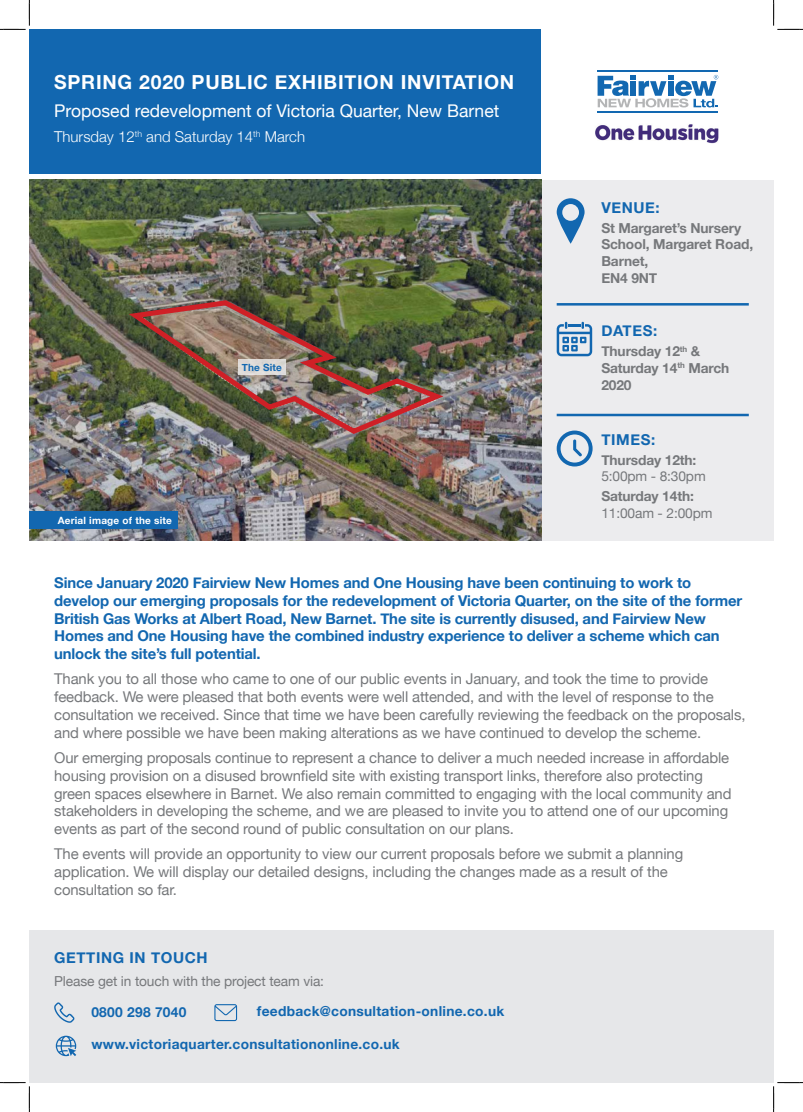
<style>
.page{position:relative;width:803px;height:1112px;background:#fff}
.page>*{position:absolute;margin:0;border:0;box-sizing:border-box;transform-origin:0 0}
.t1{font:700 19.38px "Helvetica Neue";letter-spacing:.04em;color:#fff}
.t2{font:17.5px "Helvetica Neue";color:#fff}
.Body{font:700 15px "Helvetica Neue";letter-spacing:.04em;color:#1267b0}
.t3{font:300 15px "Helvetica Neue";color:#fff}
.Body-2{font:14.88px/17.9px "Helvetica Neue";letter-spacing:-.01em;color:#76787b}
.Body-3{font:700 14.88px/17.9px "Helvetica Neue";letter-spacing:-.01em;color:#1267b0}
.Body-4{font:700 13.75px/16.5px "Helvetica Neue";letter-spacing:-.01em;color:#76787b}
.Body-5{font:700 13.75px "Helvetica Neue";letter-spacing:.02em;color:#1267b0}
.Body-6{font:13.75px/16.5px "Helvetica Neue";letter-spacing:-.01em;color:#76787b}
.t4{font:700 10px "Helvetica Neue";letter-spacing:.02em;color:#fff}
.t5{font:700 10px "Helvetica Neue";letter-spacing:.02em;color:#1267b0}
.s1{font-weight:400}
.s2{font-weight:700}
</style>
<div class="page">
<div style="left:511px;top:180px;width:262px;height:360px;background:#ececee"></div>
<img style="left:29px;top:180px;width:512px;height:360px">
<svg style="left:557px;top:198px;width:27px;height:46px"></svg>
<svg style="left:557px;top:322px;width:35px;height:34px"></svg>
<svg style="left:557px;top:430px;width:36px;height:36px"></svg>
<div style="left:29px;top:29px;width:512px;height:145px;background:#1267b0"></div>
<div style="left:29px;top:930px;width:744px;height:152px;background:#e6e7e9"></div>
<svg style="left:54px;top:1002px;width:20px;height:20px"></svg>
<svg style="left:214px;top:1004px;width:23px;height:16px"></svg>
<hr style="left:557px;top:303px;width:192px;height:2px;background:#1267b0">
<hr style="left:597px;top:111px;width:121px;height:2px;background:#1268b1">
<hr style="left:597px;top:70px;width:121px;height:2px;background:#1268b1">
<svg style="left:597px;top:75px;width:121px;height:32px"></svg>
<hr style="left:557px;top:413px;width:192px;height:3px;background:#1267b0">
<svg style="left:56px;top:1035px;width:20px;height:20px"></svg>
<img style="left:129px;top:297px;width:321px;height:139px">
<div style="left:54px;top:510px;width:123px;height:18px;background:#1267b0"></div>
<div style="left:29px;top:510px;width:28px;height:18px;background:#1267b0"></div>
<img style="left:595px;top:124px;width:123px;height:19px">
<svg style="left:0;top:0;width:30px;height:30px"></svg>
<svg style="left:0;top:1082px;width:30px;height:29px"></svg>
<svg style="left:773px;top:0;width:30px;height:30px"></svg>
<svg style="left:773px;top:1081px;width:30px;height:30px"></svg>
<p class="t1" style="left:54px;top:67px;width:462px">SPRING 2020 PUBLIC EXHIBITION INVITATION</p>
<p class="t2" style="left:54px;top:98px;width:447px">Proposed redevelopment of Victoria Quarter, New Barnet</p>
<p class="t3" style="left:54px;top:124px;width:252px">Thursday 12<sup>th</sup> and Saturday 14<sup>th</sup> March</p>
<p class="t4" style="left:58px;top:512px;width:116px">Aerial image of the site</p>
<p class="t5" style="left:242px;top:359px;width:42px">The Site</p>
<p class="Body" style="left:601px;top:196px;width:60px">VENUE:</p>
<p class="Body-4" style="left:601px;top:220px;width:153px">St Margaret’s Nursery<br>School, Margaret Road,<br>Barnet,<br>EN4 9NT</p>
<p class="Body" style="left:601px;top:319px;width:57px">DATES:</p>
<p class="Body-4" style="left:601px;top:343px;width:130px">Thursday 12<sup>th</sup> &amp;<br>Saturday 14<sup>th</sup> March<br>2020</p>
<p class="Body" style="left:601px;top:427px;width:55px">TIMES:</p>
<p class="Body-4" style="left:601px;top:452px;width:106px">Thursday 12th:<br><span class="s1">5:00pm - 8:30pm</span></p>
<p class="Body-6" style="left:601px;top:489px;width:113px"><span class="s2">Saturday 14th:<br></span>11:00am - 2:00pm</p>
<p class="Body-3" style="left:54px;top:574px;width:689px">Since January 2020 Fairview New Homes and One Housing have been continuing to work to develop our emerging proposals for the redevelopment of Victoria Quarter, on the site of the former British Gas Works at Albert Road, New Barnet. The site is currently disused, and Fairview New Homes and One Housing have the combined industry experience to deliver a scheme which can unlock the site’s full potential.</p>
<p class="Body-2" style="left:54px;top:670px;width:693px">Thank you to all those who came to one of our public events in January, and took the time to provide feedback. We were pleased that both events were well attended, and with the level of response to the consultation we received. Since that time we have been carefully reviewing the feedback on the proposals, and where possible we have been making alterations as we have continued to develop the scheme.</p>
<p class="Body-2" style="left:54px;top:749px;width:679px">Our emerging proposals continue to represent a chance to deliver a much needed increase in affordable housing provision on a disused brownfield site with existing transport links, therefore also protecting green spaces elsewhere in Barnet. We also remain committed to engaging with the local community and stakeholders in developing the scheme, and we are pleased to invite you to attend one of our upcoming events as part of the second round of public consultation on our plans.</p>
<p class="Body-2" style="left:54px;top:845px;width:630px">The events will provide an opportunity to view our current proposals before we submit a planning application. We will display our detailed designs, including the changes made as a result of the consultation so far.</p>
<p class="Body" style="left:54px;top:945px;width:155px">GETTING IN TOUCH</p>
<p class="Body-6" style="left:54px;top:973px;width:271px">Please get in touch with the project team via:</p>
<p class="Body-5" style="left:91px;top:1000px;width:97px">0800 298 7040</p>
<p class="Body-5" style="left:257px;top:999px;width:249px">feedback@consultation-online.co.uk</p>
<p class="Body-5" style="left:91px;top:1033px;width:310px">www.victoriaquarter.consultationonline.co.uk</p>
</div>
